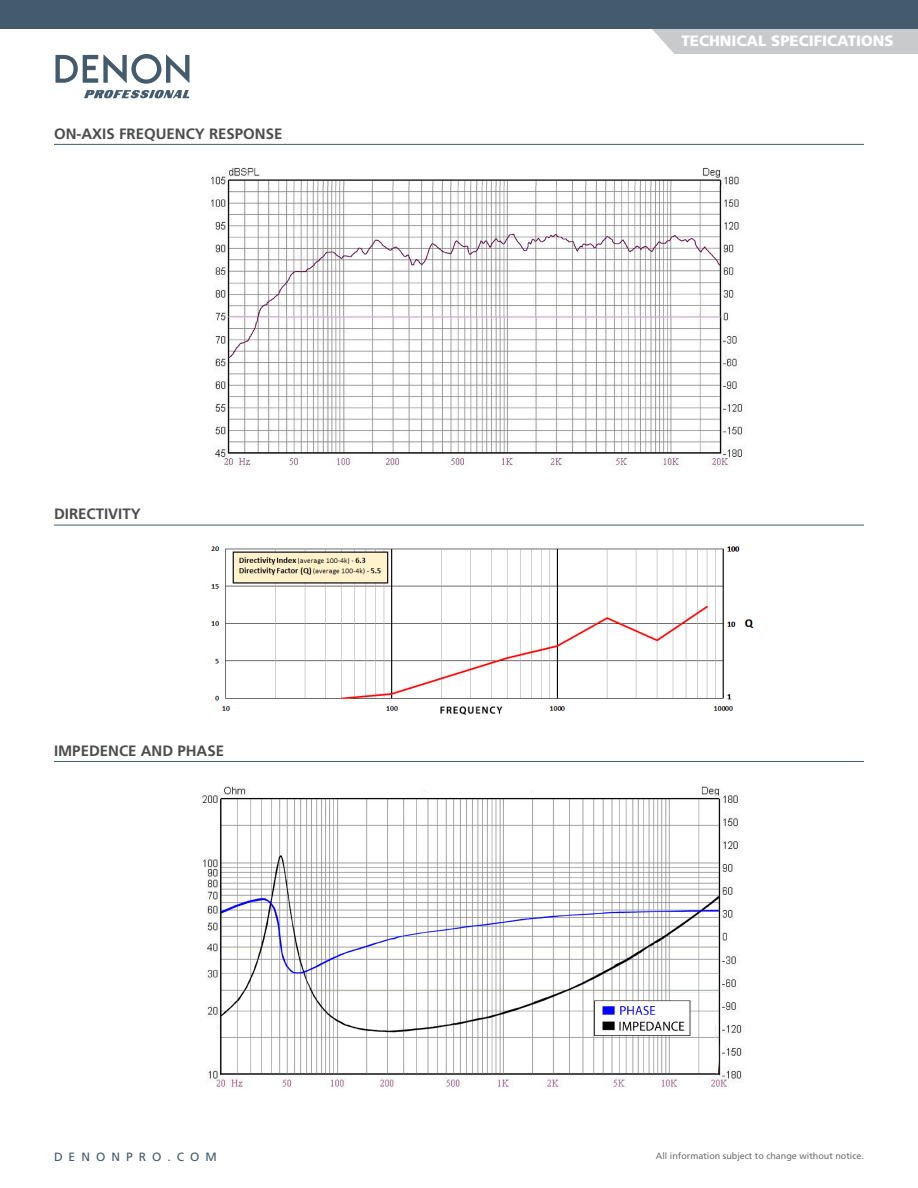
<style>
.page{position:relative;width:918px;height:1188px;background:#fff}
.page>*{position:absolute;margin:0;border:0;box-sizing:border-box;transform-origin:0 0}
.t1{font:700 15px "Frutiger LT Std";color:#4b4c4d}
.t2{font:900 15px "Frutiger LT Std";color:#fff}
.t3{font:12px "Frutiger LT Std";letter-spacing:.5em;color:#435b6d}
.t4{font:9px "Frutiger LT Std";color:#6c6d70}
</style>
<div class="page">
<svg style="left:626px;top:28px;width:292px;height:26px;background:#caccce"></svg>
<div style="left:0;top:0;width:918px;height:28px;background:#435b6d"></div>
<img style="left:211px;top:546px;width:543px;height:169px">
<img style="left:211px;top:167px;width:532px;height:300px">
<hr style="left:54px;top:144px;width:810px;height:1px;background:#435b6d">
<hr style="left:54px;top:525px;width:810px;height:1px;background:#435b6d">
<hr style="left:54px;top:761px;width:810px;height:1px;background:#435b6d">
<svg style="left:56px;top:54px;width:133px;height:30px"></svg>
<svg style="left:84px;top:90px;width:105px;height:8px"></svg>
<img style="left:202px;top:786px;width:542px;height:302px">
<p class="t1" style="left:54px;top:125px;width:230px">ON-AXIS FREQUENCY RESPONSE</p>
<p class="t1" style="left:54px;top:505px;width:88px">DIRECTIVITY</p>
<p class="t1" style="left:54px;top:742px;width:172px">IMPEDENCE AND PHASE</p>
<p class="t2" style="left:682px;top:32px;width:213px">TECHNICAL SPECIFICATIONS</p>
<p class="t3" style="left:54px;top:1150px;width:164px">DENONPRO.COM</p>
<p class="t4" style="left:656px;top:1150px;width:210px">All information subject to change without notice.</p>
</div>
